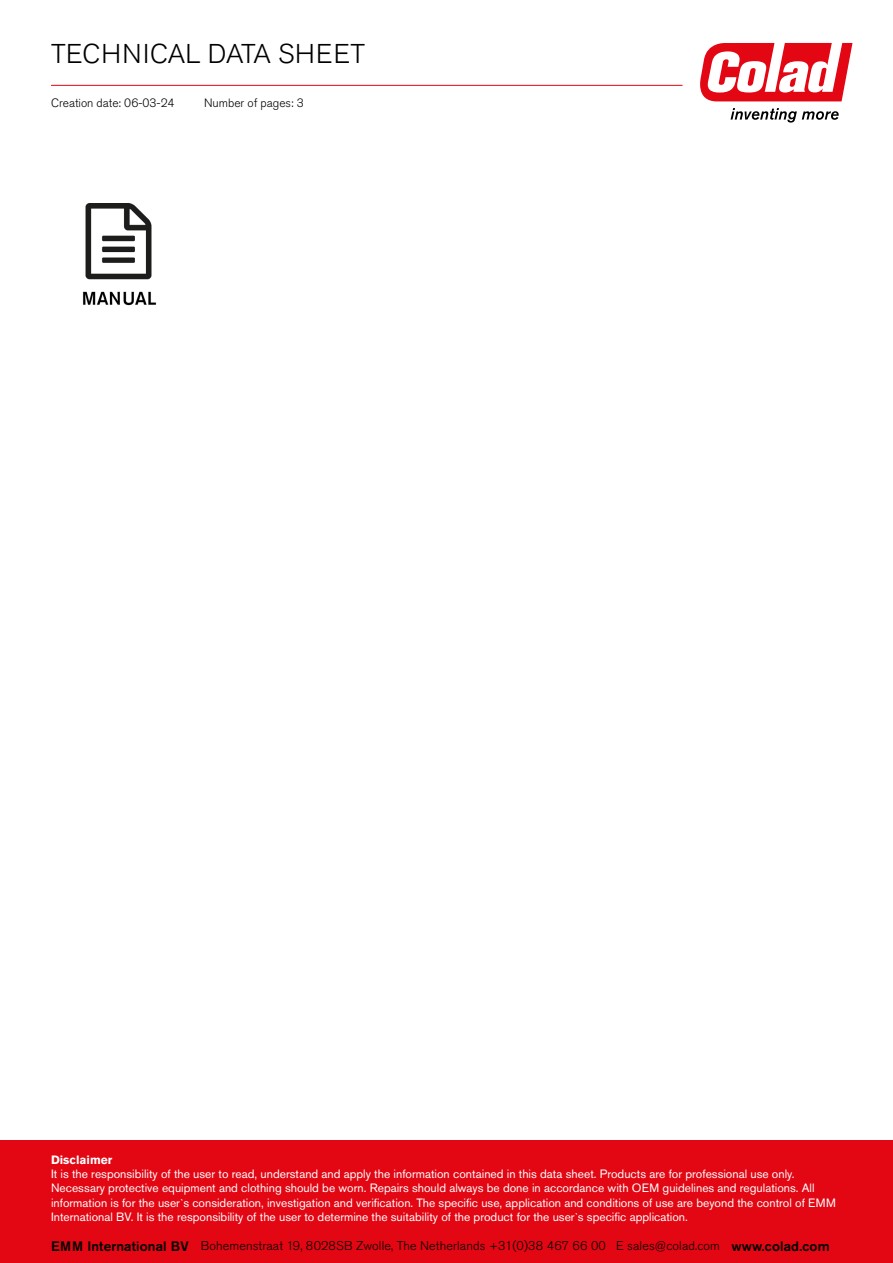
<style>
.page{position:relative;width:893px;height:1263px;background:#fff}
.page>*{position:absolute;margin:0;border:0;box-sizing:border-box;transform-origin:0 0}
.t1{font:300 27px "Akzidenz Grotesk Pro";letter-spacing:.01em;color:#000}
.t2{font:300 12.6px "Akzidenz Grotesk Pro";letter-spacing:.01em;color:#000}
.t3{font:12px/14.4px "Akzidenz Grotesk Pro";color:#fff}
.t4{font:300 12px "Akzidenz Grotesk Pro";color:#000}
.t5{font:700 12px "Akzidenz Grotesk Pro";color:#fff}
.s1{font-weight:500;font-size:13.65px}
</style>
<div class="page">
<svg style="left:700px;top:43px;width:152px;height:58px"></svg>
<svg style="left:731px;top:108px;width:108px;height:15px"></svg>
<hr style="left:51px;top:85px;width:631px;height:1px;background:#e30613">
<img style="left:83px;top:203px;width:73px;height:103px">
<div style="left:0;top:1141px;width:893px;height:122px;background:#e30613"></div>
<h1 class="t1" style="left:51px;top:36px;width:316px">TECHNICAL DATA SHEET</h1>
<p class="t4" style="left:204px;top:95px;width:101px">Number of pages: 3</p>
<p class="t4" style="left:51px;top:95px;width:125px">Creation date: 06-03-24</p>
<p class="t5" style="left:51px;top:1152px;width:63px">Disclaimer</p>
<p class="t3" style="left:51px;top:1166px;width:786px">It is the responsibility of the user to read, understand and apply the information contained in this data sheet. Products are for professional use only.<br>Necessary protective equipment and clothing should be worn. Repairs should always be done in accordance with OEM guidelines and regulations. All information is for the user`s consideration, investigation and verification. The specific use, application and conditions of use are beyond the control of EMM International BV. It is the responsibility of the user to determine the suitability of the product for the user`s specific application.</p>
<p class="t2" style="left:51px;top:1238px;width:780px"><span class="s1">EMM International BV</span> Bohemenstraat 19, 8028SB Zwolle, The Netherlands +31(0)38 467 66 00 E sales@colad.com <span class="s1">www.colad.com</span></p>
</div>
